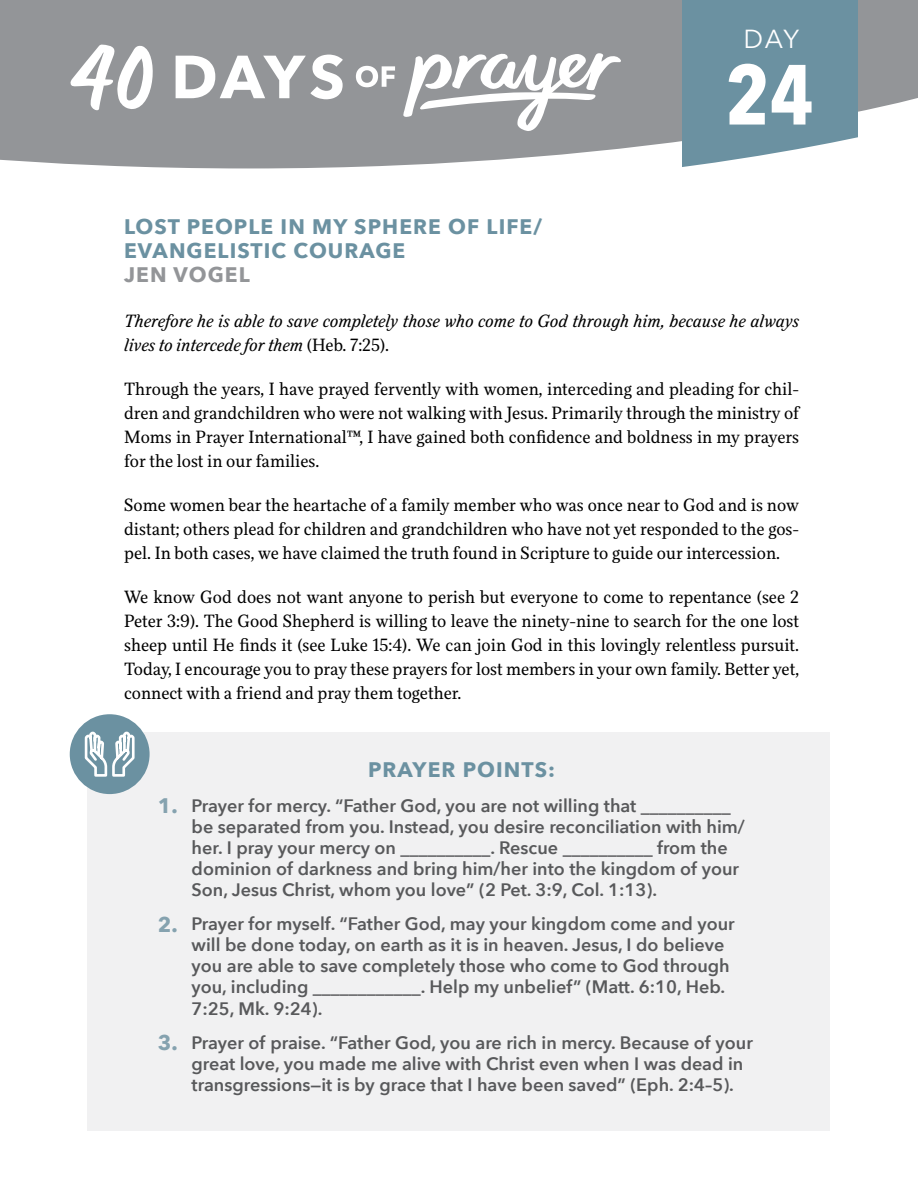
<style>
.page{position:relative;width:918px;height:1188px;background:#fff}
.page>*{position:absolute;margin:0;border:0;box-sizing:border-box;transform-origin:0 0}
.t1{font:700 84.3px "Avenir Next Condensed";color:#fff}
.t2{font:26.1px "Avenir Next";color:#fff}
.t3{font:700 21px/24px "Avenir Next";letter-spacing:.05em;color:#6b91a1}
.t4{font:700 21px "Avenir Next";letter-spacing:.05em;color:#939598}
.t5{font:18px/24px "Felice";color:#000;text-align:justify}
.t6{font:600 18px/21px "Avenir Next";color:#58595b}
.t7{font:italic 18px/24px "Felice";color:#000}
.s1{font-style:normal}
.s2{font-weight:700;font-size:21px;color:#85a2af}
</style>
<div class="page">
<div style="left:88px;top:732px;width:742px;height:398px;background:#f1f1f2"></div>
<svg style="left:0;top:0;width:918px;height:168px;background:#9c9ea0"></svg>
<svg style="left:682px;top:0;width:175px;height:168px;background:#779aa8"></svg>
<svg style="left:176px;top:55px;width:167px;height:44px"></svg>
<svg style="left:356px;top:66px;width:39px;height:21px"></svg>
<svg style="left:403px;top:53px;width:218px;height:79px"></svg>
<svg style="left:70px;top:45px;width:89px;height:65px"></svg>
<div style="left:70px;top:714px;width:80px;height:80px;background:#6b91a1;border-radius:50%"></div>
<svg style="left:83px;top:714px;width:53px;height:63px"></svg>
<h2 class="t2" style="left:744px;top:17px;width:57px">DAY</h2>
<h1 class="t1" style="left:726px;top:43px;width:90px">24</h1>
<p class="t3" style="left:124px;top:215px;width:419px">LOST PEOPLE IN MY SPHERE OF LIFE/<br>EVANGELISTIC COURAGE</p>
<p class="t4" style="left:124px;top:257px;width:127px">JEN VOGEL</p>
<p class="t7" style="left:124px;top:308px;width:677px">Therefore he is able to save completely those who come to God through him, because he always lives to intercede for them <span class="s1">(Heb. 7:25).</span></p>
<p class="t5" style="left:124px;top:377px;width:676px">Through the years, I have prayed fervently with women, interceding and pleading for chil&shy;dren and grandchildren who were not walking with Jesus. Primarily through the ministry of Moms in Prayer International™, I have gained both confidence and boldness in my prayers for the lost in our families.</p>
<p class="t5" style="left:124px;top:493px;width:677px">Some women bear the heartache of a family member who was once near to God and is now distant; others plead for children and grandchildren who have not yet responded to the gos&shy;pel. In both cases, we have claimed the truth found in Scripture to guide our intercession.</p>
<p class="t5" style="left:124px;top:585px;width:677px">We know God does not want anyone to perish but everyone to come to repentance (see 2<br>Peter 3:9). The Good Shepherd is willing to leave the ninety-nine to search for the one lost sheep until He finds it (see Luke 15:4). We can join God in this lovingly relentless pursuit.<br>Today, I encourage you to pray these prayers for lost members in your own family. Better yet, connect with a friend and pray them together.</p>
<p class="t3" style="left:368px;top:758px;width:189px">PRAYER POINTS:</p>
<p class="t6" style="left:192px;top:795px;width:555px;text-indent:-34px"><span class="s2">1.</span> Prayer for mercy. “Father God, you are not willing that __________ be separated from you. Instead, you desire reconciliation with him/ her. I pray your mercy on __________. Rescue __________ from the dominion of darkness and bring him/her into the kingdom of your Son, Jesus Christ, whom you love” (2 Pet. 3:9, Col. 1:13).</p>
<p class="t6" style="left:192px;top:913px;width:545px;text-indent:-34px"><span class="s2">2.</span> Prayer for myself. “Father God, may your kingdom come and your will be done today, on earth as it is in heaven. Jesus, I do believe you are able to save completely those who come to God through you, including ____________. Help my unbelief” (Matt. 6:10, Heb.<br>7:25, Mk. 9:24).</p>
<p class="t6" style="left:192px;top:1032px;width:563px;text-indent:-34px"><span class="s2">3.</span> Prayer of praise. “Father God, you are rich in mercy. Because of your great love, you made me alive with Christ even when I was dead in transgressions—it is by grace that I have been saved” (Eph. 2:4–5).</p>
</div>
